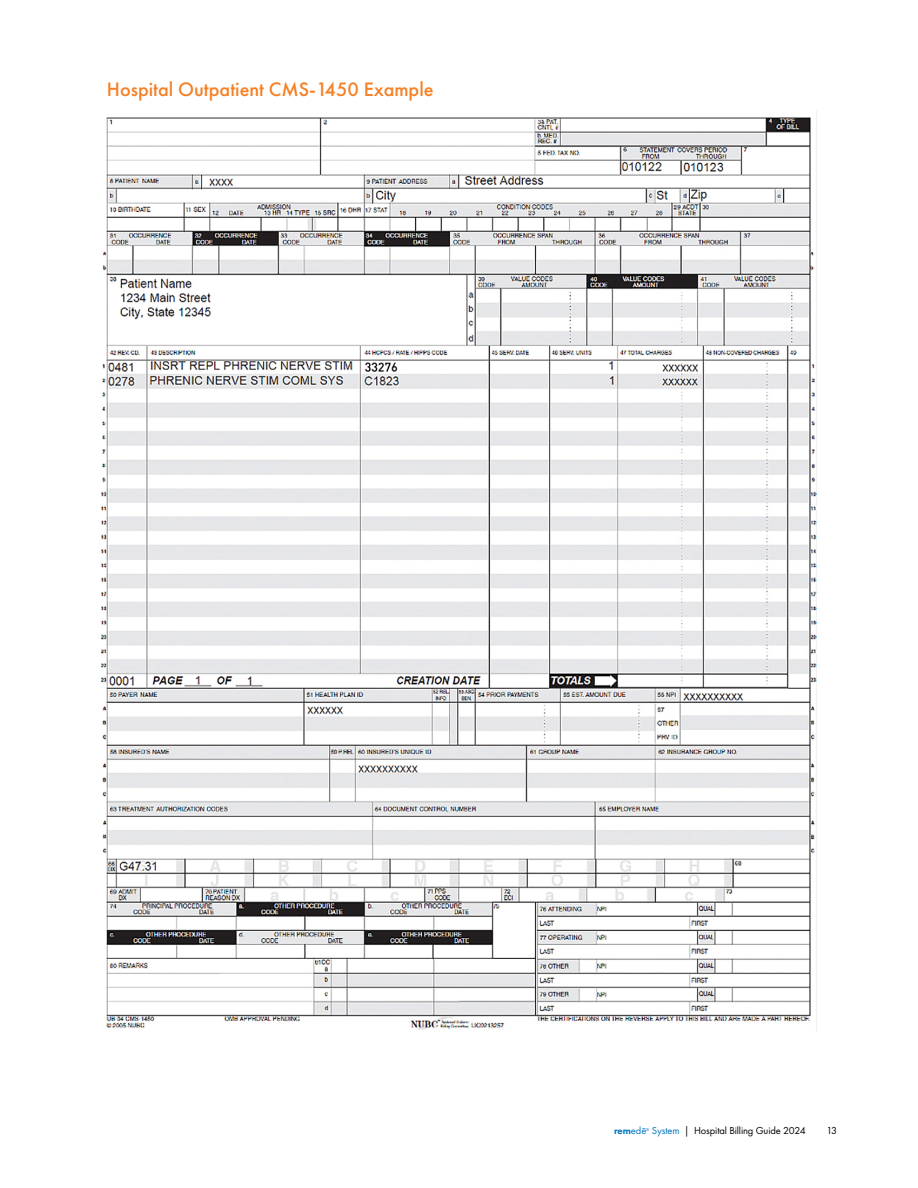
<style>
.page{position:relative;width:918px;height:1188px;background:#fff}
.page>*{position:absolute;margin:0;border:0;box-sizing:border-box;transform-origin:0 0}
.t1{font:500 20.25px "Futura PT";color:#f58025}
.t2{font:10.5px "Futura PT";letter-spacing:-.01em;color:#000}
.t3{font:800 9.75px "Futura PT";color:#0076bb}
.t4{font:4.35px "Futura PT";color:#0076bb}
.s1{font-weight:400;font-size:10.5px}
.s2{color:#0076bb}
</style>
<div class="page">
<img style="left:101px;top:110px;width:716px;height:922px">
<h1 class="t1" style="left:107px;top:78px;width:328px">Hospital Outpatient CMS-1450 Example</h1>
<p class="t3" style="left:614px;top:1125px;width:34px">rem<span class="s1">edē</span></p>
<p class="t4" style="left:646px;top:1127px;width:5px">®</p>
<p class="t2" style="left:652px;top:1125px;width:156px"><span class="s2">System</span> | Hospital Billing Guide 2024</p>
<p class="t2" style="left:827px;top:1124px;width:12px">13</p>
</div>
